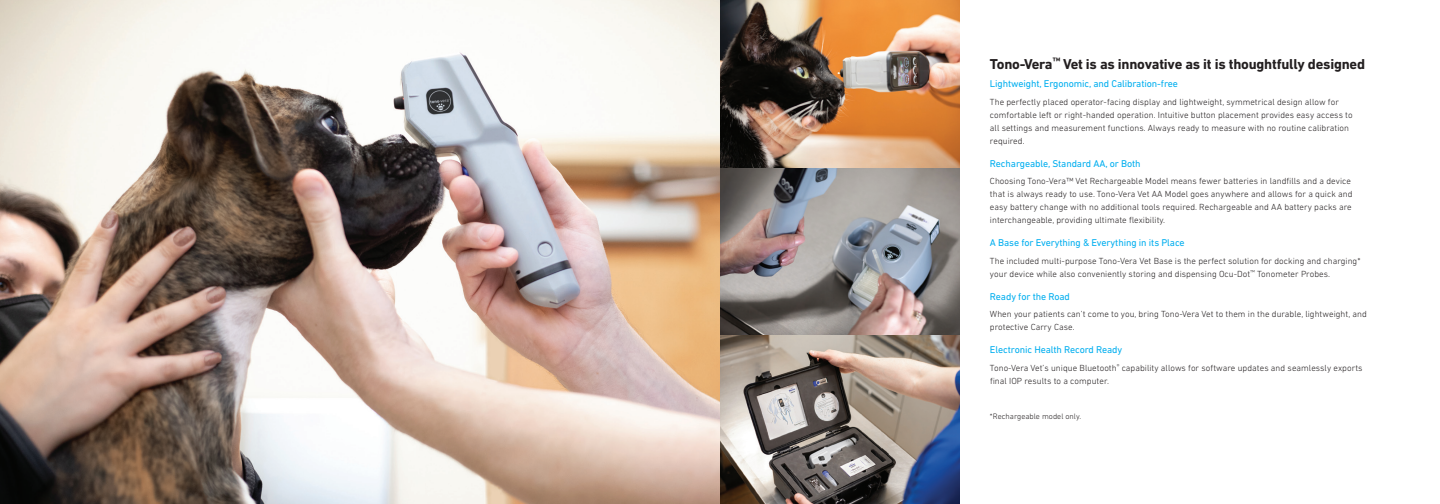
<style>
.page{position:relative;width:1440px;height:504px;background:#fff}
.page>*{position:absolute;margin:0;border:0;box-sizing:border-box;transform-origin:0 0}
.t1{font:700 14.6px "DIN Next LT Pro";letter-spacing:-.015em;color:#231f20}
.t2{font:10px "DIN Next LT Pro";letter-spacing:-.01em;color:#00aeef}
.t3{font:300 9px/13px "DIN Next LT Pro";letter-spacing:.005em;color:#231f20}
.t4{font:300 8px "DIN Next LT Pro";letter-spacing:.005em;color:#231f20}
</style>
<div class="page">
<img style="left:0;top:0;width:960px;height:504px">
<h1 class="t1" style="left:990px;top:55px;width:377px">Tono-Vera<sup>™</sup> Vet is as innovative as it is thoughtfully designed</h1>
<p class="t2" style="left:990px;top:78px;width:189px">Lightweight, Ergonomic, and Calibration-free</p>
<p class="t3" style="left:990px;top:95px;width:364px">The perfectly placed operator-facing display and lightweight, symmetrical design allow for comfortable left or right-handed operation. Intuitive button placement provides easy access to all settings and measurement functions. Always ready to measure with no routine calibration required.</p>
<p class="t2" style="left:990px;top:157px;width:152px">Rechargeable, Standard AA, or Both</p>
<p class="t3" style="left:990px;top:174px;width:364px">Choosing Tono-Vera™ Vet Rechargeable Model means fewer batteries in landfills and a device that is always ready to use. Tono-Vera Vet AA Model goes anywhere and allows for a quick and easy battery change with no additional tools required. Rechargeable and AA battery packs are interchangeable, providing ultimate flexibility.</p>
<p class="t2" style="left:990px;top:237px;width:196px">A Base for Everything &amp; Everything in its Place</p>
<p class="t3" style="left:990px;top:254px;width:372px">The included multi-purpose Tono-Vera Vet Base is the perfect solution for docking and charging* your device while also conveniently storing and dispensing Ocu-Dot<sup>™</sup> Tonometer Probes.</p>
<p class="t2" style="left:990px;top:290px;width:81px">Ready for the Road</p>
<p class="t3" style="left:990px;top:307px;width:378px">When your patients can’t come to you, bring Tono-Vera Vet to them in the durable, lightweight, and protective Carry Case.</p>
<p class="t2" style="left:990px;top:344px;width:134px">Electronic Health Record Ready</p>
<p class="t3" style="left:990px;top:361px;width:374px">Tono-Vera Vet’s unique Bluetooth<sup>®</sup> capability allows for software updates and seamlessly exports final IOP results to a computer.</p>
<p class="t4" style="left:990px;top:411px;width:93px">*Rechargeable model only.</p>
</div>
